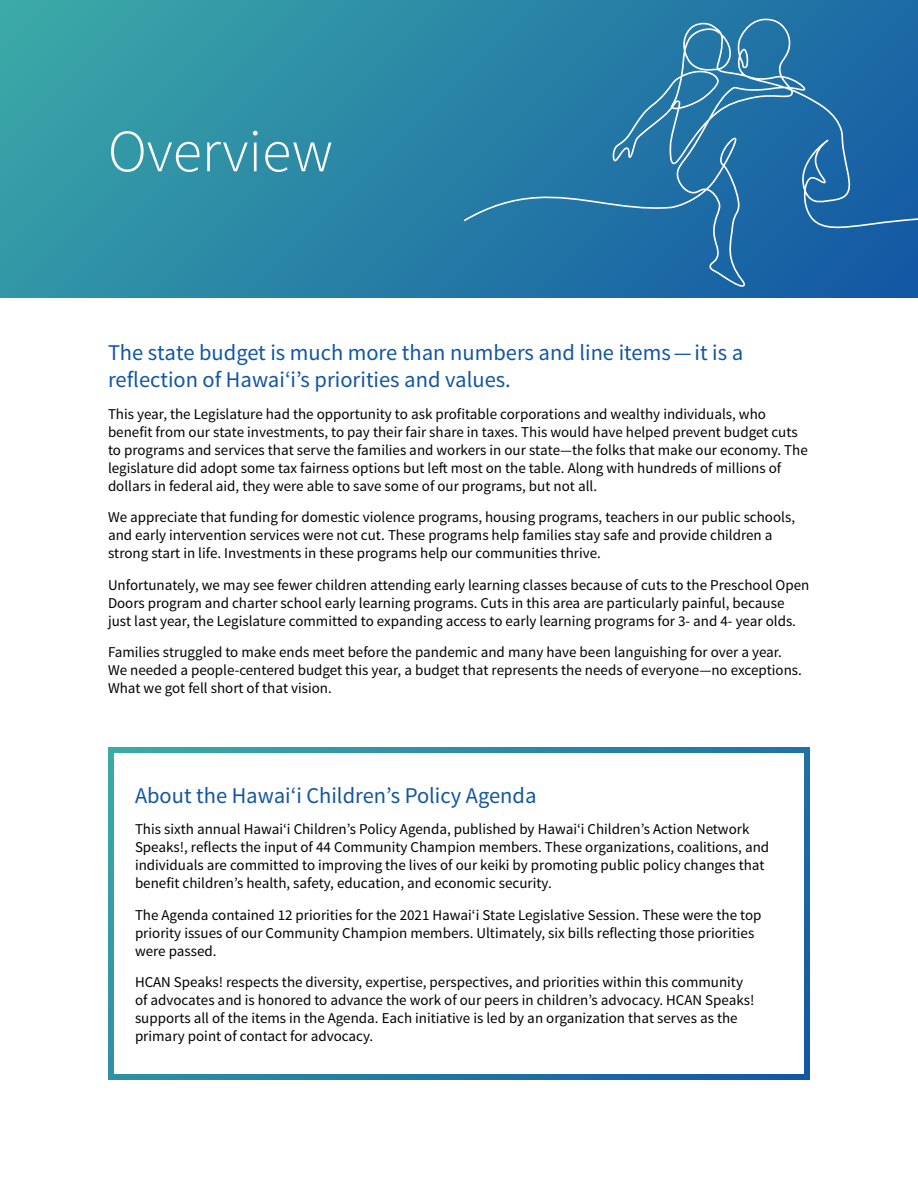
<style>
.page{position:relative;width:918px;height:1188px;background:#fff}
.page>*{position:absolute;margin:0;border:0;box-sizing:border-box;transform-origin:0 0}
.t1{font:300 60px "Source Sans Pro";color:#fff}
.t2{font:22.5px/27px "Source Sans Pro";color:#1255a4}
.t3{font:15px/18px "Source Sans Pro";color:#000}
</style>
<div class="page">
<div style="left:0;top:0;width:918px;height:298px;background:linear-gradient(to right,#37a0a7,#1963a4)"></div>
<svg style="left:464px;top:18px;width:454px;height:269px;background:#2674a7"></svg>
<h1 class="t1" style="left:108px;top:115px;width:226px">Overview</h1>
<h2 class="t2" style="left:108px;top:339px;width:637px">The state budget is much more than numbers and line items—it is a reflection of Hawaiʻi’s priorities and values.</h2>
<p class="t3" style="left:108px;top:405px;width:701px">This year, the Legislature had the opportunity to ask profitable corporations and wealthy individuals, who benefit from our state investments, to pay their fair share in taxes. This would have helped prevent budget cuts to programs and services that serve the families and workers in our state—the folks that make our economy. The legislature did adopt some tax fairness options but left most on the table. Along with hundreds of millions of dollars in federal aid, they were able to save some of our programs, but not all.</p>
<p class="t3" style="left:108px;top:508px;width:689px">We appreciate that funding for domestic violence programs, housing programs, teachers in our public schools, and early intervention services were not cut. These programs help families stay safe and provide children a strong start in life. Investments in these programs help our communities thrive.</p>
<p class="t3" style="left:108px;top:576px;width:703px">Unfortunately, we may see fewer children attending early learning classes because of cuts to the Preschool Open<br>Doors program and charter school early learning programs. Cuts in this area are particularly painful, because just last year, the Legislature committed to expanding access to early learning programs for 3- and 4- year olds.</p>
<p class="t3" style="left:108px;top:643px;width:695px">Families struggled to make ends meet before the pandemic and many have been languishing for over a year.<br>We needed a people-centered budget this year, a budget that represents the needs of everyone—no exceptions.<br>What we got fell short of that vision.</p>
<h2 class="t2" style="left:135px;top:782px;width:403px">About the Hawaiʻi Children’s Policy Agenda</h2>
<p class="t3" style="left:135px;top:820px;width:636px">This sixth annual Hawaiʻi Children’s Policy Agenda, published by Hawaiʻi Children’s Action Network Speaks!, reflects the input of 44 Community Champion members. These organizations, coalitions, and individuals are committed to improving the lives of our keiki by promoting public policy changes that benefit children’s health, safety, education, and economic security.</p>
<p class="t3" style="left:135px;top:906px;width:628px">The Agenda contained 12 priorities for the 2021 Hawaiʻi State Legislative Session. These were the top priority issues of our Community Champion members. Ultimately, six bills reflecting those priorities were passed.</p>
<p class="t3" style="left:135px;top:973px;width:621px">HCAN Speaks! respects the diversity, expertise, perspectives, and priorities within this community of advocates and is honored to advance the work of our peers in children’s advocacy. HCAN Speaks! supports all of the items in the Agenda. Each initiative is led by an organization that serves as the primary point of contact for advocacy.</p>
</div>
